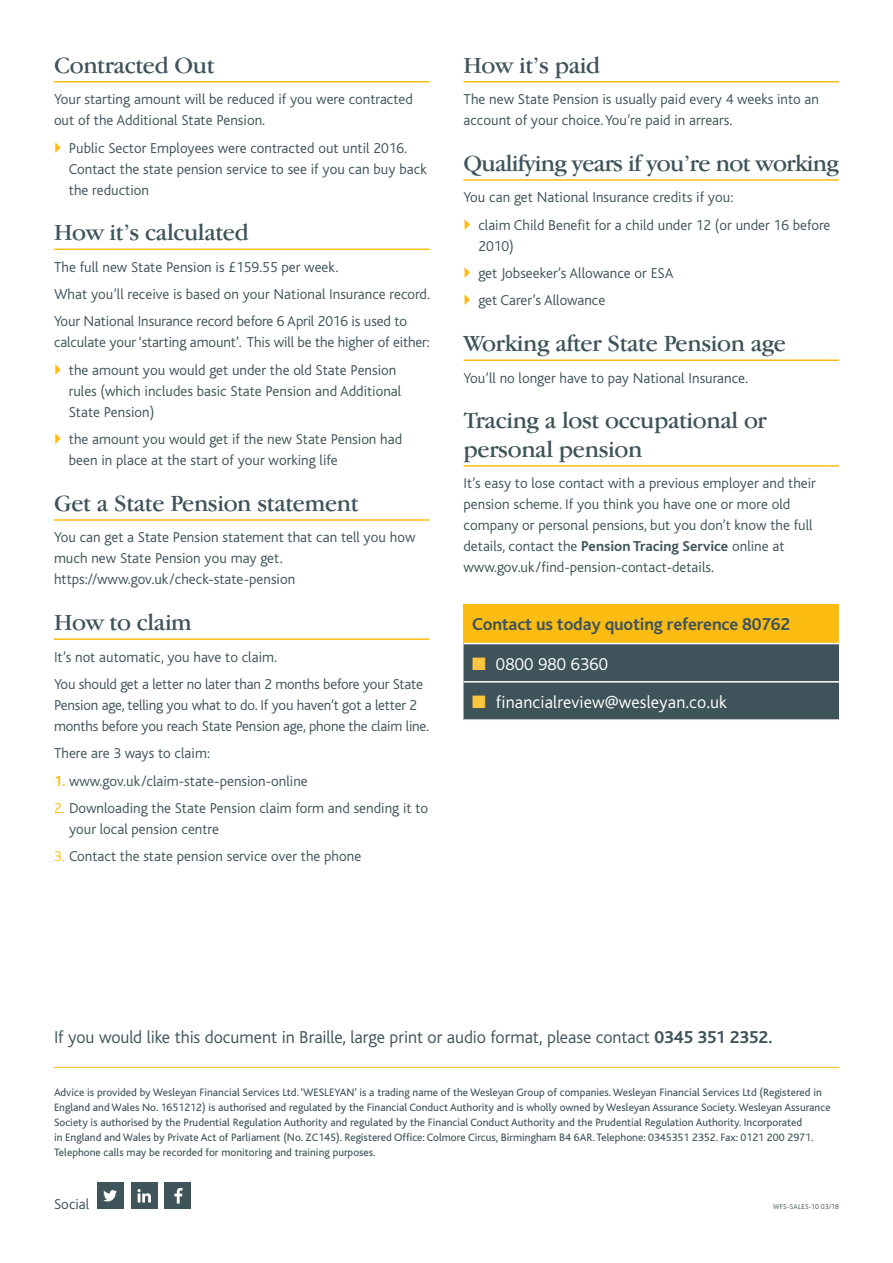
<style>
.page{position:relative;width:893px;height:1263px;background:#fff}
.page>*{position:absolute;margin:0;border:0;box-sizing:border-box;transform-origin:0 0}
.Main_Heading{font:24px/28.5px "Garamond IT Cby BT";letter-spacing:-.015em;color:#3e535a}
.t1{font:300 18px "Bliss";letter-spacing:-.01em;color:#3e535a}
.t2{font:300 18px "Bliss";letter-spacing:.005em;color:#fff}
.t3{font:700 18px "Bliss";letter-spacing:-.01em;color:#3e535a}
.Copy{font:300 15px/21px "Bliss";color:#3e535a}
.List{font:300 15px/21px "Bliss";color:#3e535a}
.Small_print{font:11.25px/15px "Bliss";color:#3e535a}
.t4{font:300 7.5px "Bliss";letter-spacing:.02em;color:#3e535a}
.s1{font-weight:700;color:#fdbc12}
.s2{color:#fdbc12}
.s3{font-weight:700}
.s4{color:#fec53f}
</style>
<div class="page">
<hr style="left:54px;top:81px;width:375px;height:2px;background:#fdbc12">
<hr style="left:54px;top:249px;width:375px;height:1px;background:#fdbc12">
<hr style="left:54px;top:519px;width:375px;height:2px;background:#fdbc12">
<hr style="left:54px;top:638px;width:375px;height:2px;background:#fdbc12">
<hr style="left:463px;top:81px;width:376px;height:2px;background:#fdbc12">
<hr style="left:463px;top:179px;width:376px;height:2px;background:#fdbc12">
<hr style="left:463px;top:359px;width:376px;height:2px;background:#fdbc12">
<hr style="left:463px;top:465px;width:376px;height:2px;background:#fdbc12">
<div style="left:463px;top:604px;width:376px;height:39px;background:#fdbc12"></div>
<div style="left:463px;top:644px;width:376px;height:75px;background:#3e535a"></div>
<hr style="left:463px;top:681px;width:376px;height:1px;background:#fff">
<hr style="left:54px;top:1067px;width:785px;height:1px;background:#fdbc12">
<div style="left:97px;top:1182px;width:26px;height:27px;background:#3e535a"></div>
<svg style="left:103px;top:1190px;width:14px;height:11px"></svg>
<div style="left:131px;top:1182px;width:26px;height:27px;background:#3e535a"></div>
<svg style="left:137px;top:1189px;width:14px;height:13px"></svg>
<div style="left:165px;top:1182px;width:26px;height:27px;background:#3e535a"></div>
<svg style="left:174px;top:1188px;width:9px;height:15px"></svg>
<p class="Main_Heading" style="left:54px;top:50px;width:162px">Contracted Out</p>
<p class="Copy" style="left:54px;top:89px;width:360px">Your starting amount will be reduced if you were contracted out of the Additional State Pension.</p>
<p class="List" style="left:69px;top:137px;width:359px">Public Sector Employees were contracted out until 2016.<br>Contact the state pension service to see if you can buy back the reduction</p>
<p class="Main_Heading" style="left:54px;top:218px;width:196px">How it’s calculated</p>
<p class="Copy" style="left:54px;top:257px;width:286px">The full new State Pension is £159.55 per week.</p>
<p class="Copy" style="left:54px;top:284px;width:377px">What you’ll receive is based on your National Insurance record.</p>
<p class="Copy" style="left:54px;top:311px;width:377px">Your National Insurance record before 6 April 2016 is used to calculate your ‘starting amount’. This will be the higher of either:</p>
<p class="List" style="left:69px;top:360px;width:334px">the amount you would get under the old State Pension rules (which includes basic State Pension and Additional<br>State Pension)</p>
<p class="List" style="left:69px;top:429px;width:335px">the amount you would get if the new State Pension had been in place at the start of your working life</p>
<p class="Main_Heading" style="left:54px;top:488px;width:306px">Get a State Pension statement</p>
<p class="Copy" style="left:54px;top:527px;width:363px">You can get a State Pension statement that can tell you how much new State Pension you may get. https://www.gov.uk/check-state-pension</p>
<p class="Main_Heading" style="left:54px;top:607px;width:139px">How to claim</p>
<p class="Copy" style="left:54px;top:646px;width:225px">It’s not automatic, you have to claim.</p>
<p class="Copy" style="left:54px;top:674px;width:377px">You should get a letter no later than 2 months before your State<br>Pension age, telling you what to do. If you haven’t got a letter 2 months before you reach State Pension age, phone the claim line.</p>
<p class="Copy" style="left:54px;top:743px;width:157px">There are 3 ways to claim:</p>
<p class="Copy" style="left:54px;top:770px;width:255px"><span class="s1">1.</span> www.gov.uk/claim-state-pension-online</p>
<p class="Copy" style="left:69px;top:798px;width:361px;text-indent:-15px"><span class="s2">2.</span> Downloading the State Pension claim form and sending it to your local pension centre</p>
<p class="Copy" style="left:54px;top:846px;width:309px"><span class="s2">3.</span> Contact the state pension service over the phone</p>
<p class="Main_Heading" style="left:463px;top:50px;width:138px">How it’s paid</p>
<p class="List" style="left:463px;top:89px;width:357px">The new State Pension is usually paid every 4 weeks into an account of your choice. You’re paid in arrears.</p>
<p class="Main_Heading" style="left:463px;top:148px;width:377px">Qualifying years if you’re not working</p>
<p class="Copy" style="left:463px;top:187px;width:271px">You can get National Insurance credits if you:</p>
<p class="List" style="left:478px;top:215px;width:354px">claim Child Benefit for a child under 12 (or under 16 before<br>2010)</p>
<p class="List" style="left:478px;top:263px;width:197px">get Jobseeker’s Allowance or ESA</p>
<p class="List" style="left:478px;top:290px;width:128px">get Carer’s Allowance</p>
<p class="Main_Heading" style="left:463px;top:329px;width:324px">Working after State Pension age</p>
<p class="List" style="left:463px;top:367px;width:286px">You’ll no longer have to pay National Insurance.</p>
<p class="Main_Heading" style="left:463px;top:406px;width:305px">Tracing a lost occupational or personal pension</p>
<p class="List" style="left:463px;top:473px;width:354px">It’s easy to lose contact with a previous employer and their pension scheme. If you think you have one or more old company or personal pensions, but you don’t know the full details, contact the <span class="s3">Pension Tracing Service</span> online at www.gov.uk/find-pension-contact-details.</p>
<p class="t3" style="left:472px;top:615px;width:320px">Contact us today quoting reference 80762</p>
<p class="t2" style="left:472px;top:654px;width:138px"><span class="s4">■</span> 0800 980 6360</p>
<p class="t2" style="left:472px;top:692px;width:256px"><span class="s4">■</span> financialreview@wesleyan.co.uk</p>
<p class="t1" style="left:54px;top:1027px;width:720px">If you would like this document in Braille, large print or audio format, please contact <span class="s3">0345 351 2352.</span></p>
<p class="Small_print" style="left:54px;top:1084px;width:778px">Advice is provided by Wesleyan Financial Services Ltd. ‘WESLEYAN’ is a trading name of the Wesleyan Group of companies. Wesleyan Financial Services Ltd (Registered in England and Wales No. 1651212) is authorised and regulated by the Financial Conduct Authority and is wholly owned by Wesleyan Assurance Society. Wesleyan Assurance Society is authorised by the Prudential Regulation Authority and regulated by the Financial Conduct Authority and the Prudential Regulation Authority. Incorporated<br>in England and Wales by Private Act of Parliament (No. ZC145). Registered Office: Colmore Circus, Birmingham B4 6AR. Telephone: 0345351 2352. Fax: 0121 200 2971.<br>Telephone calls may be recorded for monitoring and training purposes.</p>
<p class="List" style="left:54px;top:1194px;width:37px">Social</p>
<p class="t4" style="left:773px;top:1202px;width:68px">WFS-SALES-10 03/18</p>
</div>
